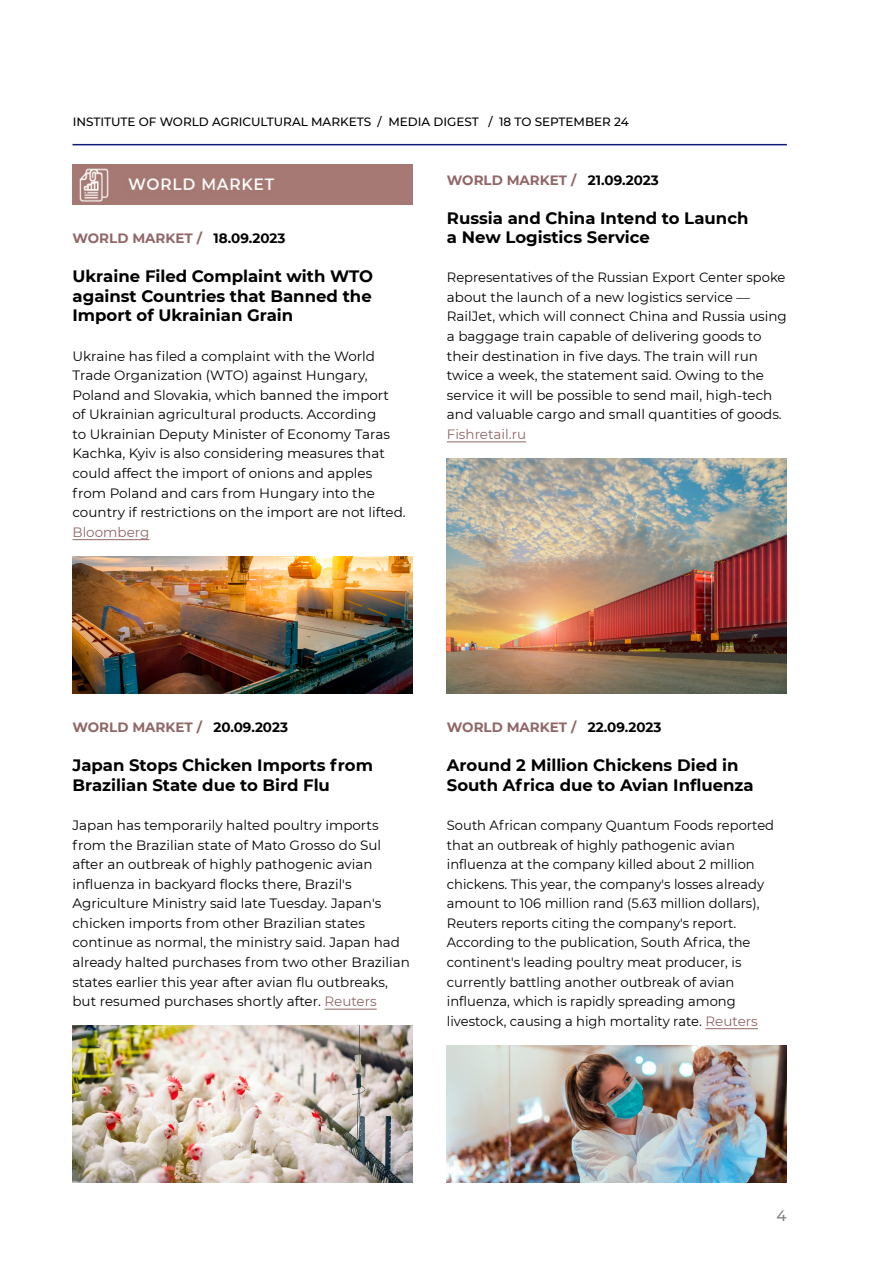
<style>
.page{position:relative;width:893px;height:1263px;background:#fff}
.page>*{position:absolute;margin:0;border:0;box-sizing:border-box;transform-origin:0 0}
.t1{font:700 16.5px/19.5px "Montserrat";color:#000}
.t2{font:500 15px "Montserrat";color:#817f7d}
.t3{font:13.5px/19.5px "Montserrat";color:#000}
.t4{font:700 13.5px "Montserrat";color:#916667}
.t5{font:13.5px "Montserrat";color:#916667}
.t6{font:500 12px "Montserrat";color:#000}
.s1{color:#000}
.s2{color:#916667}
</style>
<div class="page">
<hr style="left:72px;top:144px;width:715px;height:1px;background:#131a7d">
<hr style="left:72px;top:539px;width:77px;height:1px;background:#916667">
<hr style="left:324px;top:1009px;width:53px;height:1px;background:#916667">
<hr style="left:447px;top:441px;width:79px;height:1px;background:#916667">
<hr style="left:705px;top:1028px;width:53px;height:1px;background:#916667">
<img style="left:72px;top:165px;width:340px;height:39px">
<img style="left:72px;top:556px;width:340px;height:137px">
<img style="left:72px;top:1026px;width:341px;height:156px">
<img style="left:447px;top:458px;width:340px;height:235px">
<img style="left:446px;top:1045px;width:341px;height:137px">
<p class="t6" style="left:73px;top:113px;width:558px">INSTITUTE OF WORLD AGRICULTURAL MARKETS / MEDIA DIGEST / 18 TO SEPTEMBER 24</p>
<p class="t4" style="left:72px;top:229px;width:214px">WORLD MARKET / <span class="s1">18.09.2023</span></p>
<p class="t1" style="left:72px;top:266px;width:302px;text-align:justify">Ukraine Filed Complaint with WTO against Countries that Banned the Import of Ukrainian Grain</p>
<p class="t3" style="left:72px;top:346px;width:335px">Ukraine has filed a complaint with the World Trade Organization (WTO) against Hungary, Poland and Slovakia, which banned the import<br>of Ukrainian agricultural products. According<br>to Ukrainian Deputy Minister of Economy Taras Kachka, Kyiv is also considering measures that could affect the import of onions and apples from Poland and cars from Hungary into the country if restrictions on the import are not lifted.</p>
<p class="t5" style="left:72px;top:523px;width:78px">Bloomberg</p>
<p class="t4" style="left:447px;top:170px;width:213px">WORLD MARKET / <span class="s1">21.09.2023</span></p>
<p class="t1" style="left:447px;top:207px;width:303px">Russia and China Intend to Launch a New Logistics Service</p>
<p class="t3" style="left:447px;top:267px;width:341px">Representatives of the Russian Export Center spoke about the launch of a new logistics service — RailJet, which will connect China and Russia using a baggage train capable of delivering goods to their destination in five days. The train will run twice a week, the statement said. Owing to the service it will be possible to send mail, high-tech and valuable cargo and small quantities of goods.</p>
<p class="t5" style="left:447px;top:425px;width:81px">Fishretail.ru</p>
<p class="t4" style="left:72px;top:718px;width:217px">WORLD MARKET / <span class="s1">20.09.2023</span></p>
<p class="t1" style="left:72px;top:755px;width:302px">Japan Stops Chicken Imports from<br>Brazilian State due to Bird Flu</p>
<p class="t3" style="left:72px;top:815px;width:339px">Japan has temporarily halted poultry imports from the Brazilian state of Mato Grosso do Sul after an outbreak of highly pathogenic avian influenza in backyard flocks there, Brazil's Agriculture Ministry said late Tuesday. Japan's chicken imports from other Brazilian states continue as normal, the ministry said. Japan had already halted purchases from two other Brazilian states earlier this year after avian flu outbreaks, but resumed purchases shortly after. <span class="s2">Reuters</span></p>
<p class="t4" style="left:447px;top:718px;width:216px">WORLD MARKET / <span class="s1">22.09.2023</span></p>
<p class="t1" style="left:447px;top:755px;width:308px">Around 2 Million Chickens Died in<br>South Africa due to Avian Influenza</p>
<p class="t3" style="left:447px;top:815px;width:329px">South African company Quantum Foods reported that an outbreak of highly pathogenic avian influenza at the company killed about 2 million chickens. This year, the company's losses already amount to 106 million rand (5.63 million dollars), Reuters reports citing the company's report.<br>According to the publication, South Africa, the continent's leading poultry meat producer, is currently battling another outbreak of avian influenza, which is rapidly spreading among livestock, causing a high mortality rate. <span class="s2">Reuters</span></p>
<p class="t2" style="left:777px;top:1205px;width:12px">4</p>
</div>
